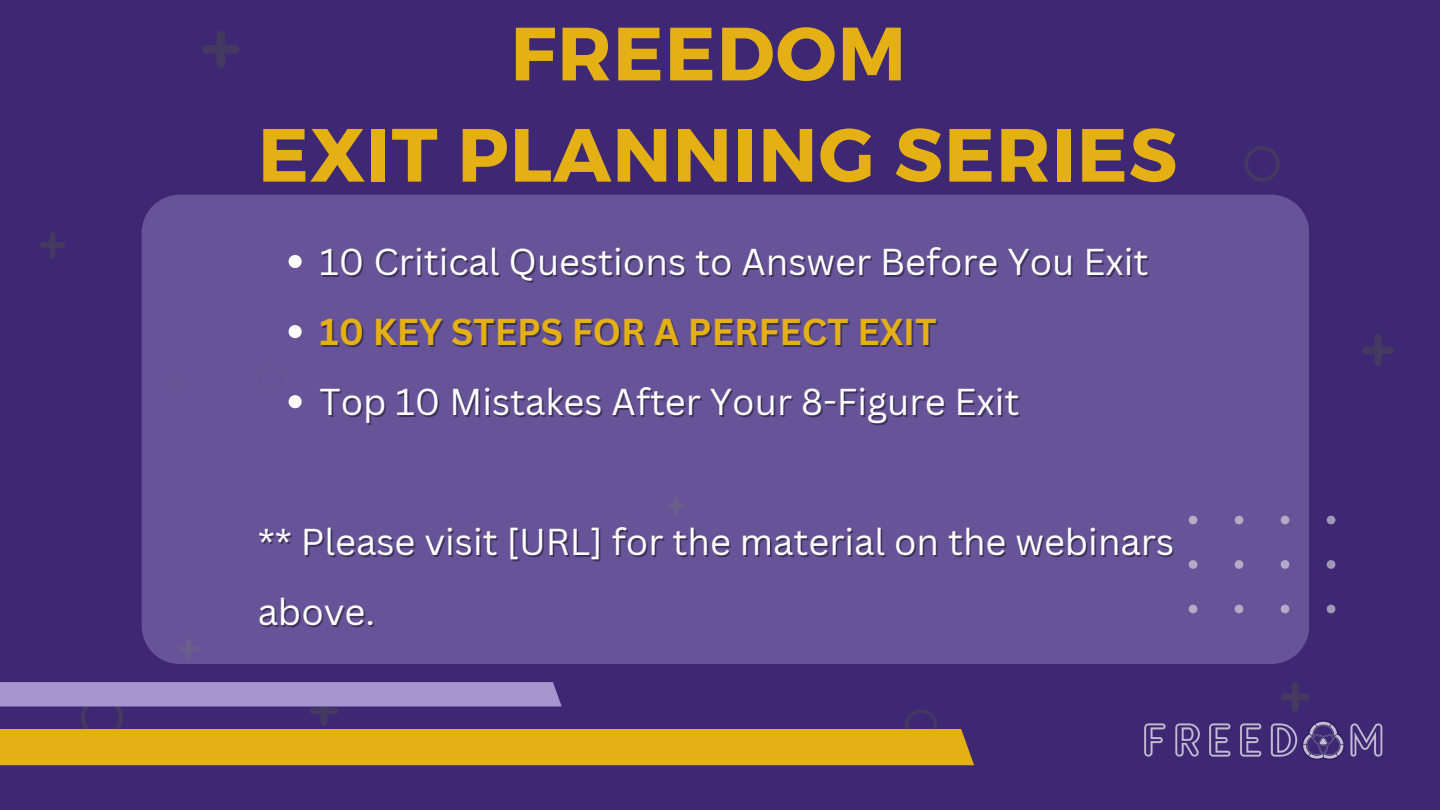
<style>
.page{position:relative;width:1440px;height:810px;background:#3e2873}
.page>*{position:absolute;margin:0;border:0;box-sizing:border-box;transform-origin:0 0}
.t1{font:700 75.3px "Montserrat";letter-spacing:.015em;color:#e4b014}
.t2{font:36.4px/70.1px "Canva Sans";color:#fff}
.t3{font:700 36.4px "Canva Sans";color:#e4b014}
</style>
<div class="page">
<svg style="left:1245px;top:146px;width:35px;height:35px"></svg>
<svg style="left:203px;top:31px;width:36px;height:37px"></svg>
<svg style="left:1362px;top:334px;width:32px;height:32px"></svg>
<svg style="left:40px;top:232px;width:25px;height:26px"></svg>
<svg style="left:0;top:682px;width:974px;height:83px"></svg>
<div style="left:142px;top:195px;width:1167px;height:469px;background:#675398"></div>
<svg style="left:1189px;top:516px;width:147px;height:117px"></svg>
<img style="left:1144px;top:682px;width:239px;height:78px">
<svg style="left:289px;top:255px;width:13px;height:13px"></svg>
<svg style="left:289px;top:325px;width:13px;height:13px"></svg>
<svg style="left:258px;top:366px;width:44px;height:42px;background:#715f9e"></svg>
<p class="t1" style="left:511px;top:5px;width:397px">FREEDOM</p>
<p class="t1" style="left:258px;top:106px;width:921px">EXIT PLANNING SERIES</p>
<p class="t2" style="left:320px;top:226px;width:830px">10 Critical Questions to Answer Before You Exit</p>
<p class="t3" style="left:320px;top:306px;width:619px">10 KEY STEPS FOR A PERFECT EXIT</p>
<p class="t2" style="left:320px;top:366px;width:701px">Top 10 Mistakes After Your 8-Figure Exit</p>
<p class="t2" style="left:258px;top:506px;width:918px">** Please visit [URL] for the material on the webinars above.</p>
</div>
